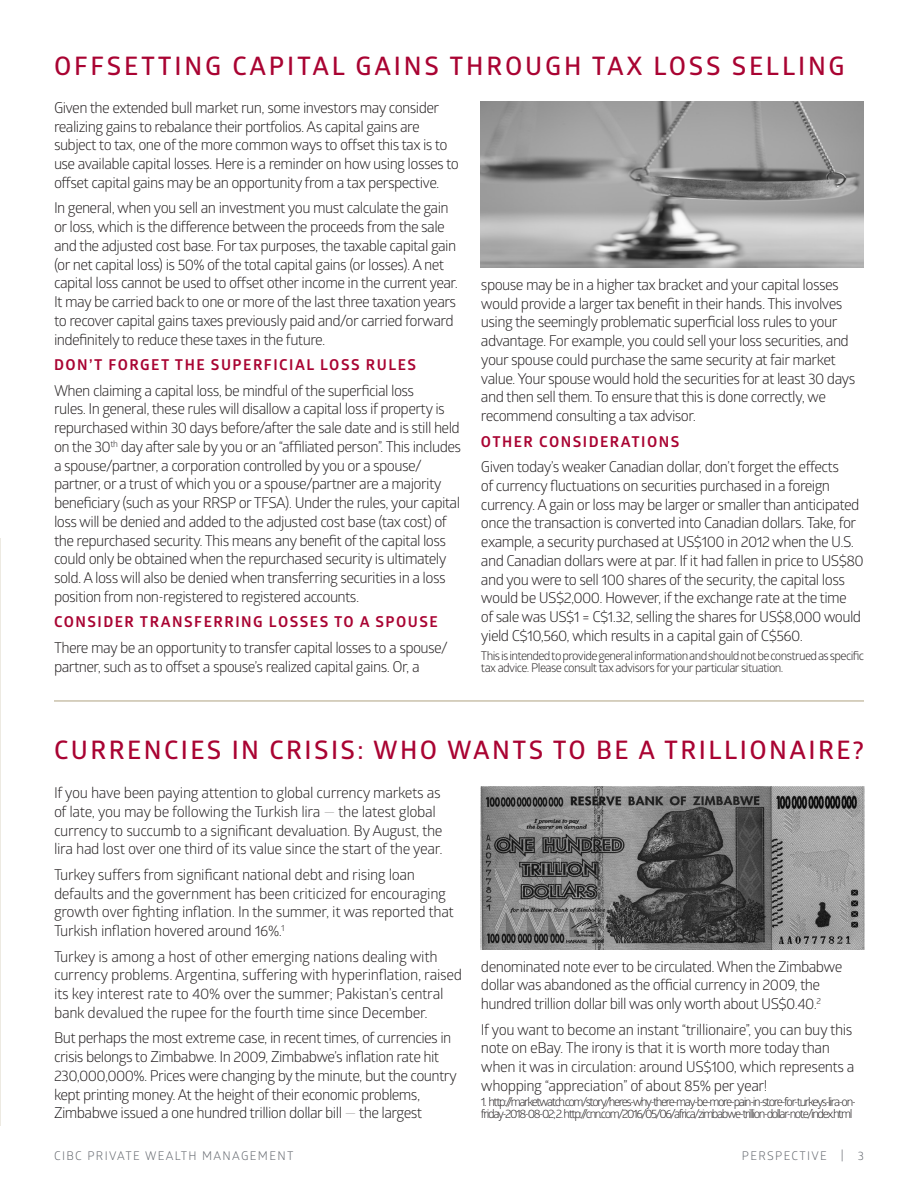
<style>
.page{position:relative;width:918px;height:1188px;background:#fff}
.page>*{position:absolute;margin:0;border:0;box-sizing:border-box;transform-origin:0 0}
.t1{font:600 25.5px "Glober";letter-spacing:.095em;color:#a90332}
.t2{font:15px/18.8px "Glober";letter-spacing:-.04em;color:#231f20}
.t3{font:15px/18.8px "Glober";letter-spacing:-.02em;color:#231f20}
.t4{font:700 15px "Glober";letter-spacing:.1em;color:#a90332}
.Body_text{font:12px/12px "Glober";letter-spacing:-.12em;color:#231f20}
.Body_text-2{font:12px/12px "Glober";letter-spacing:-.055em;color:#231f20}
.t5{font:12px "Glober";letter-spacing:.11em;color:#5d6168}
.s1{font-weight:100}
</style>
<div class="page">
<hr style="left:0;top:539px;width:1px;height:587px;background:#edeae2">
<hr style="left:54px;top:700px;width:810px;height:2px;background:#cac1ab">
<img style="left:481px;top:787px;width:383px;height:162px">
<img style="left:481px;top:102px;width:383px;height:166px">
<p class="t1" style="left:54px;top:48px;width:792px">OFFSETTING CAPITAL GAINS THROUGH TAX LOSS SELLING</p>
<p class="t2" style="left:54px;top:97px;width:406px">Given the extended bull market run, some investors may consider realizing gains to rebalance their portfolios. As capital gains are subject to tax, one of the more common ways to offset this tax is to use available capital losses. Here is a reminder on how using losses to offset capital gains may be an opportunity from a tax perspective.</p>
<p class="t2" style="left:54px;top:198px;width:406px">In general, when you sell an investment you must calculate the gain or loss, which is the difference between the proceeds from the sale and the adjusted cost base. For tax purposes, the taxable capital gain (or net capital loss) is 50% of the total capital gains (or losses). A net capital loss cannot be used to offset other income in the current year.<br>It may be carried back to one or more of the last three taxation years to recover capital gains taxes previously paid and/or carried forward indefinitely to reduce these taxes in the future.</p>
<p class="t4" style="left:54px;top:354px;width:364px">DON’T FORGET THE SUPERFICIAL LOSS RULES</p>
<p class="t2" style="left:54px;top:380px;width:409px">When claiming a capital loss, be mindful of the superficial loss<br>rules. In general, these rules will disallow a capital loss if property is repurchased within 30 days before/after the sale date and is still held on the 30<sup>th</sup> day after sale by you or an “affiliated person”. This includes a spouse/partner, a corporation controlled by you or a spouse/ partner, or a trust of which you or a spouse/partner are a majority beneficiary (such as your RRSP or TFSA). Under the rules, your capital loss will be denied and added to the adjusted cost base (tax cost) of the repurchased security. This means any benefit of the capital loss could only be obtained when the repurchased security is ultimately sold. A loss will also be denied when transferring securities in a loss position from non-registered to registered accounts.</p>
<p class="t4" style="left:54px;top:611px;width:385px">CONSIDER TRANSFERRING LOSSES TO A SPOUSE</p>
<p class="t2" style="left:54px;top:637px;width:395px">There may be an opportunity to transfer capital losses to a spouse/ partner, such as to offset a spouse’s realized capital gains. Or, a</p>
<p class="t2" style="left:481px;top:275px;width:376px">spouse may be in a higher tax bracket and your capital losses would provide a larger tax benefit in their hands. This involves using the seemingly problematic superficial loss rules to your advantage. For example, you could sell your loss securities, and your spouse could purchase the same security at fair market value. Your spouse would hold the securities for at least 30 days and then sell them. To ensure that this is done correctly, we recommend consulting a tax advisor.</p>
<p class="t4" style="left:481px;top:431px;width:200px">OTHER CONSIDERATIONS</p>
<p class="t2" style="left:481px;top:457px;width:384px">Given today’s weaker Canadian dollar, don’t forget the effects<br>of currency fluctuations on securities purchased in a foreign currency. A gain or loss may be larger or smaller than anticipated once the transaction is converted into Canadian dollars. Take, for example, a security purchased at US$100 in 2012 when the U.S. and Canadian dollars were at par. If it had fallen in price to US$80 and you were to sell 100 shares of the security, the capital loss would be US$2,000. However, if the exchange rate at the time<br>of sale was US$1 = C$1.32, selling the shares for US$8,000 would yield C$10,560, which results in a capital gain of C$560.</p>
<p class="Body_text-2" style="left:481px;top:649px;width:385px">This is intended to provide general information and should not be construed as specific tax advice. Please consult tax advisors for your particular situation.</p>
<p class="t1" style="left:54px;top:732px;width:811px">CURRENCIES IN CRISIS: WHO WANTS TO BE A TRILLIONAIRE?</p>
<p class="t2" style="left:54px;top:783px;width:390px">If you have been paying attention to global currency markets as of late, you may be following the Turkish lira <span class="s1">—</span> the latest global currency to succumb to a significant devaluation. By August, the lira had lost over one third of its value since the start of the year.</p>
<p class="t2" style="left:54px;top:864px;width:401px">Turkey suffers from significant national debt and rising loan defaults and the government has been criticized for encouraging growth over fighting inflation. In the summer, it was reported that Turkish inflation hovered around 16%.<sup>1</sup></p>
<p class="t3" style="left:54px;top:946px;width:410px">Turkey is among a host of other emerging nations dealing with currency problems. Argentina, suffering with hyperinflation, raised its key interest rate to 40% over the summer; Pakistan’s central bank devalued the rupee for the fourth time since December.</p>
<p class="t2" style="left:54px;top:1028px;width:404px">But perhaps the most extreme case, in recent times, of currencies in crisis belongs to Zimbabwe. In 2009, Zimbabwe’s inflation rate hit 230,000,000%. Prices were changing by the minute, but the country kept printing money. At the height of their economic problems, Zimbabwe issued a one hundred trillion dollar bill <span class="s1">—</span> the largest</p>
<p class="t2" style="left:481px;top:956px;width:363px">denominated note ever to be circulated. When the Zimbabwe dollar was abandoned as the official currency in 2009, the hundred trillion dollar bill was only worth about US$0.40.<sup>2</sup></p>
<p class="t2" style="left:481px;top:1019px;width:375px">If you want to become an instant “trillionaire”, you can buy this note on eBay. The irony is that it is worth more today than when it was in circulation: around US$100, which represents a whopping “appreciation” of about 85% per year!</p>
<p class="Body_text" style="left:481px;top:1095px;width:377px">1. http://marketwatch.com/story/heres-why-there-may-be-more-pain-in-store-for-turkeys-lira-on&shy;friday-2018-08-02;2.http://cnn.com/2016/05/06/africa/zimbabwe-trillion-dollar-note/index.html</p>
<p class="t5" style="left:54px;top:1147px;width:241px">CIBC PRIVATE WEALTH MANAGEMENT</p>
<p class="t5" style="left:742px;top:1147px;width:124px">PERSPECTIVE | 3</p>
</div>
